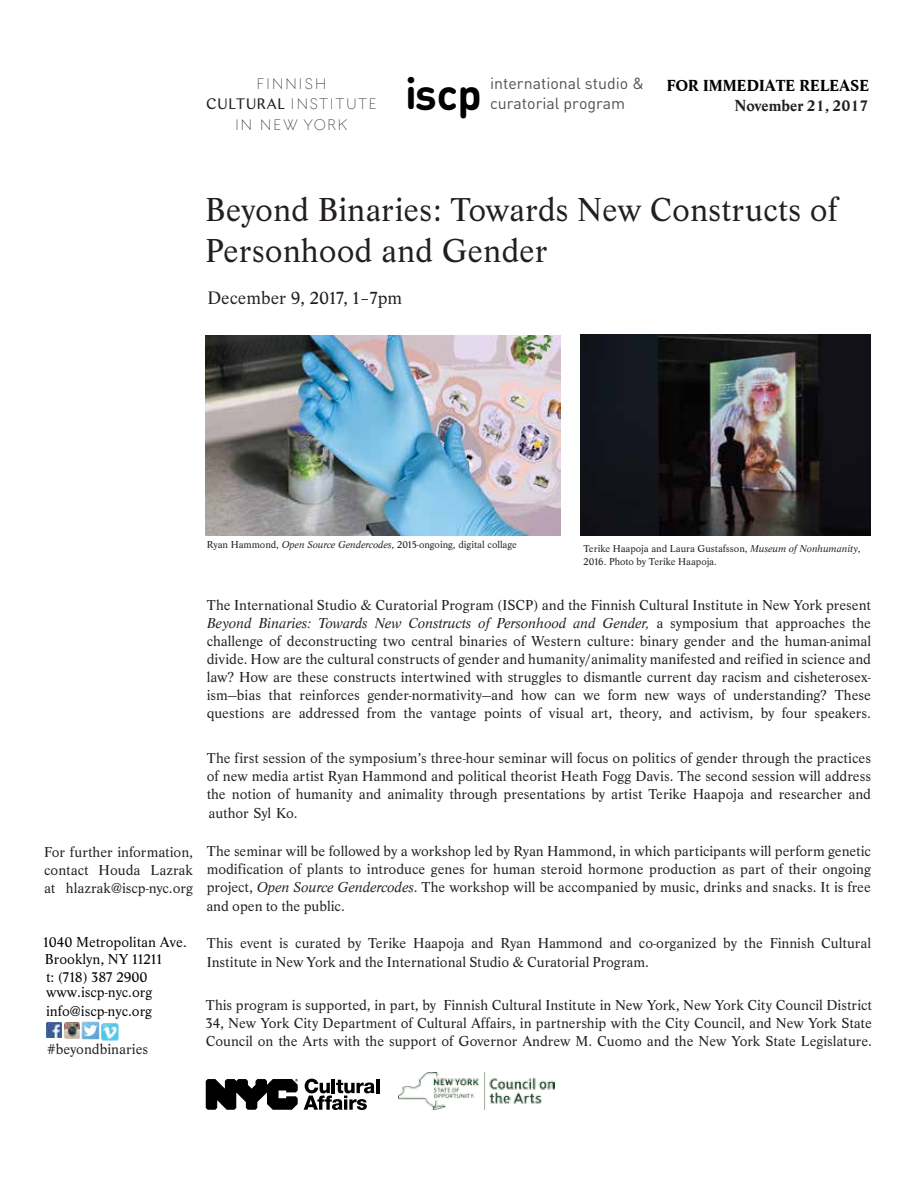
<style>
.page{position:relative;width:918px;height:1188px;background:#fff}
.page>*{position:absolute;margin:0;border:0;box-sizing:border-box;transform-origin:0 0}
.t1{font:700 43.35px "DIN Round OT";color:#010101}
.t2{font:34.5px/41.4px "Life T Regu Ro 1";color:#231f20}
.t3{font:18.75px "Life T Regu Ro 1";color:#231f20}
.t4{font:700 16.5px "Life";color:#010101}
.t5{font:700 16.5px "Life";color:#231f20}
.t6{font:15.9px/19px "DIN Round OT";color:#515151}
.t7{font:100 15.15px/20.2px "FCINY";letter-spacing:.1em;color:#231f20;text-align:center}
.t8{font:15px/18px "Life T Regu Ro 1";color:#231f20;text-align:justify}
.t9{font:italic 15px "Life";color:#231f20}
.t10{font:15px/17.2px "Life T Regu Ro 1";color:#040404}
.t11{font:10.5px/12.6px "Life T Regu Ro 1";color:#231f20}
.s1{font-weight:400}
.s2{font-family:"Life";font-style:italic}
.s3{font-family:"Life T Regu Ro 1";font-style:normal}
</style>
<div class="page">
<img style="left:46px;top:1022px;width:16px;height:16px">
<img style="left:64px;top:1022px;width:16px;height:16px">
<img style="left:81px;top:1022px;width:18px;height:18px">
<img style="left:101px;top:1023px;width:18px;height:17px">
<img style="left:399px;top:1073px;width:155px;height:37px">
<svg style="left:206px;top:1079px;width:92px;height:31px"></svg>
<hr style="left:376px;top:1079px;width:3px;height:14px;background:#000">
<svg style="left:304px;top:1079px;width:70px;height:31px"></svg>
<img style="left:206px;top:336px;width:355px;height:199px">
<img style="left:580px;top:335px;width:291px;height:200px">
<p class="t7" style="left:206px;top:73px;width:172px">FINNISH<br><span class="s1">CULTURAL</span> INSTITUTE<br>IN NEW YORK</p>
<h1 class="t1" style="left:405px;top:66px;width:78px">iscp</h1>
<p class="t6" style="left:490px;top:74px;width:155px">international studio &amp; curatorial program</p>
<p class="t4" style="left:667px;top:76px;width:204px">FOR IMMEDIATE RELEASE</p>
<p class="t5" style="left:735px;top:96px;width:135px">November 21, 2017</p>
<h2 class="t2" style="left:205px;top:189px;width:634px">Beyond Binaries: Towards New Constructs of<br>Personhood and Gender</h2>
<p class="t3" style="left:207px;top:287px;width:196px">December 9, 2017, 1–7pm</p>
<p class="t11" style="left:207px;top:538px;width:312px">Ryan Hammond, <span class="s2">Open Source Gendercodes</span>, 2015-ongoing, digital collage</p>
<p class="t11" style="left:584px;top:542px;width:279px">Terike Haapoja and Laura Gustafsson, <span class="s2">Museum of Nonhumanity</span>,<br>2016. Photo by Terike Haapoja.</p>
<p class="t8" style="left:44px;top:843px;width:150px">For further information, contact Houda Lazrak at hlazrak@iscp-nyc.org</p>
<p class="t10" style="left:43px;top:934px;width:145px">1040 Metropolitan Ave.<br>Brooklyn, NY 11211<br>t: (718) 387 2900</p>
<p class="t10" style="left:46px;top:983px;width:108px;line-height:18.8px">www.iscp-nyc.org info@iscp-nyc.org</p>
<p class="t8" style="left:47px;top:1040px;width:103px">#beyondbinaries</p>
<p class="t8" style="left:207px;top:597px;width:666px">The International Studio &amp; Curatorial Program (ISCP) and the Finnish Cultural Institute in New York present</p>
<p class="t9" style="left:207px;top:615px;width:666px">Beyond Binaries: Towards New Constructs of Personhood and Gender, <span class="s3">a symposium that approaches the</span></p>
<p class="t8" style="left:207px;top:633px;width:666px">challenge of deconstructing two central binaries of Western culture: binary gender and the human-animal divide. How are the cultural constructs of gender and humanity/animality manifested and reified in science and law? How are these constructs intertwined with struggles to dismantle current day racism and cisheterosex&shy;ism—bias that reinforces gender-normativity—and how can we form new ways of understanding? These questions are addressed from the vantage points of visual art, theory, and activism, by four speakers.</p>
<p class="t8" style="left:207px;top:749px;width:666px">The first session of the symposium’s three-hour seminar will focus on politics of gender through the practices of new media artist Ryan Hammond and political theorist Heath Fogg Davis. The second session will address the notion of humanity and animality through presentations by artist Terike Haapoja and researcher and</p>
<p class="t8" style="left:209px;top:804px;width:90px">author Syl Ko.</p>
<p class="t8" style="left:207px;top:842px;width:666px">The seminar will be followed by a workshop led by Ryan Hammond, in which participants will perform genetic modification of plants to introduce genes for human steroid hormone production as part of their ongoing project, <span class="s2">Open Source Gendercodes</span>. The workshop will be accompanied by music, drinks and snacks. It is free</p>
<p class="t8" style="left:206px;top:897px;width:140px">and open to the public.</p>
<p class="t8" style="left:207px;top:934px;width:666px">This event is curated by Terike Haapoja and Ryan Hammond and co-organized by the Finnish Cultural</p>
<p class="t8" style="left:207px;top:953px;width:444px">Institute in New York and the International Studio &amp; Curatorial Program.</p>
<p class="t8" style="left:206px;top:996px;width:668px">This program is supported, in part, by Finnish Cultural Institute in New York, New York City Council District 34, New York City Department of Cultural Affairs, in partnership with the City Council, and New York State Council on the Arts with the support of Governor Andrew M. Cuomo and the New York State Legislature.</p>
</div>
